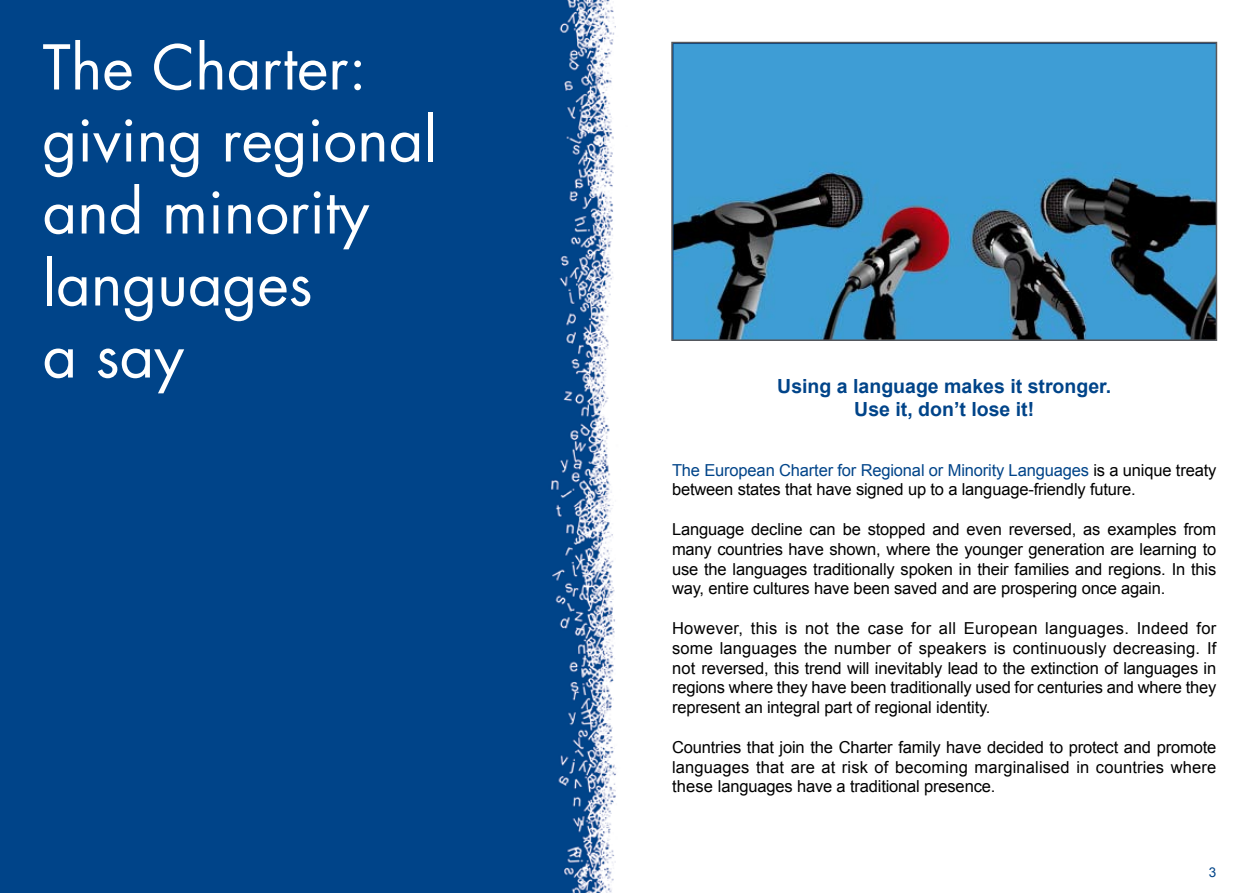
<style>
.page{position:relative;width:1259px;height:893px;background:#fff}
.page>*{position:absolute;margin:0;border:0;box-sizing:border-box;transform-origin:0 0}
.t1{font:60px/72px "Futura";color:#fff}
.t2{font:700 19.5px/23.4px "Arial";color:#004489;text-align:center}
.t3{font:16.5px/19.8px "Arial";letter-spacing:-.01em;color:#000;text-align:justify}
.t4{font:13.5px "Arial";color:#004489}
.s1{color:#004489}
</style>
<div class="page">
<div style="left:0;top:0;width:616px;height:893px;background:#004489"></div>
<svg style="left:674px;top:45px;width:540px;height:293px;background:#3a81ad"></svg>
<div style="left:671px;top:42px;width:546px;height:299px;border:2px solid #58585a"></div>
<h1 class="t1" style="left:43px;top:32px;width:396px">The Charter: giving regional and minority languages<br>a say</h1>
<p class="t2" style="left:777px;top:374px;width:335px">Using a language makes it stronger.<br>Use it, don’t lose it!</p>
<p class="t3" style="left:672px;top:460px;width:546px"><span class="s1">The European Charter for Regional or Minority Languages</span> is a unique treaty between states that have signed up to a language-friendly future.</p>
<p class="t3" style="left:672px;top:519px;width:546px">Language decline can be stopped and even reversed, as examples from many countries have shown, where the younger generation are learning to use the languages traditionally spoken in their families and regions. In this way, entire cultures have been saved and are prospering once again.</p>
<p class="t3" style="left:672px;top:618px;width:546px">However, this is not the case for all European languages. Indeed for some languages the number of speakers is continuously decreasing. If not reversed, this trend will inevitably lead to the extinction of languages in regions where they have been traditionally used for centuries and where they represent an integral part of regional identity.</p>
<p class="t3" style="left:672px;top:737px;width:546px">Countries that join the Charter family have decided to protect and promote languages that are at risk of becoming marginalised in countries where these languages have a traditional presence.</p>
<p class="t4" style="left:1209px;top:864px;width:9px">3</p>
</div>
